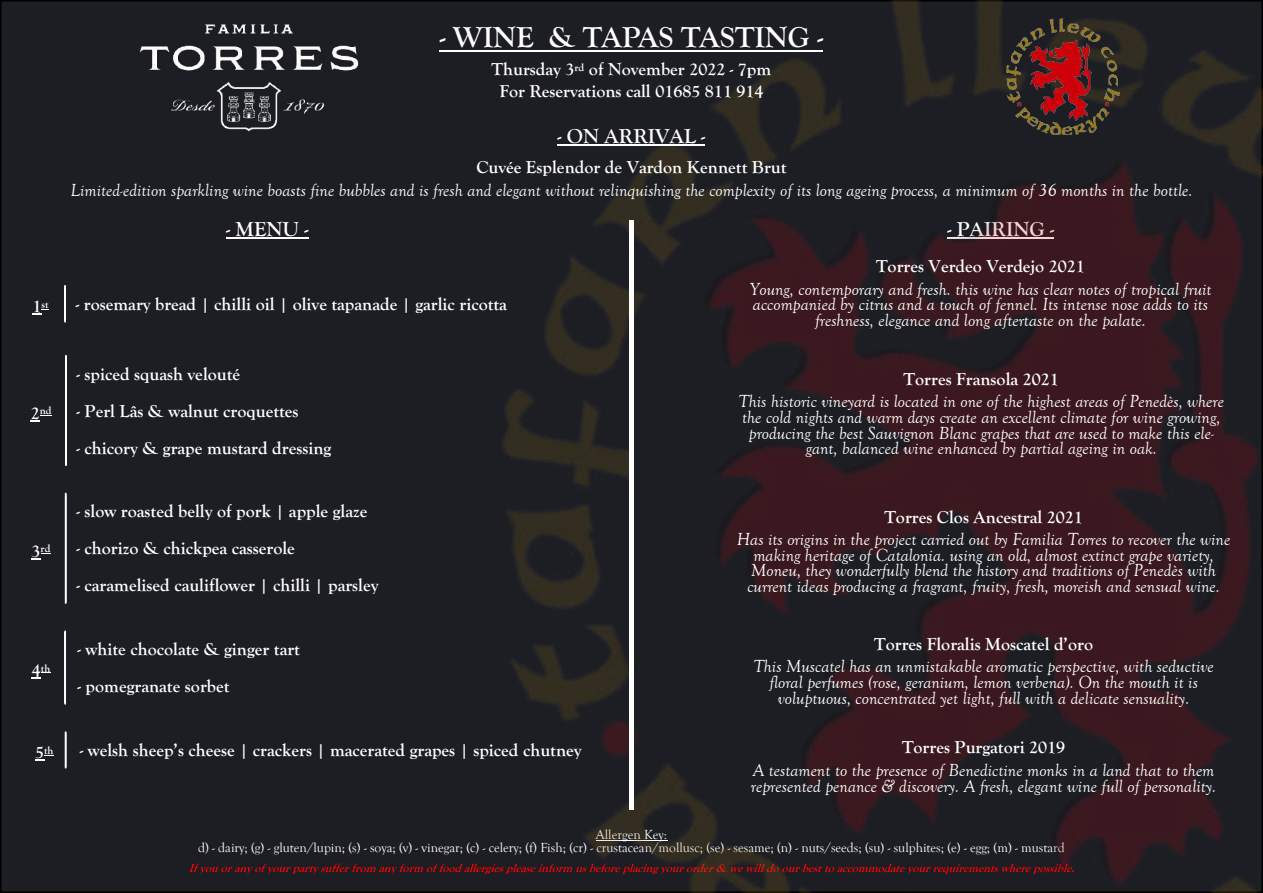
<style>
.page{position:relative;width:1263px;height:893px;background:#fff}
.page>*{position:absolute;margin:0;border:0;box-sizing:border-box;transform-origin:0 0}
.t1{font:700 30px "Goudy Old Style T";color:#fff}
.t2{font:700 21px "Goudy Old Style T";color:#fff}
.t3{font:italic 18px/15.6px "Goudy Old Style T";color:#fff;text-align:center}
.t4{font:700 18px/22px "Goudy Old Style T";color:#fff;text-align:center}
.t5{font:13.5px/13.2px "Goudy Old Style T";color:#fff;text-align:center}
.t6{font:700 10.8px "Goudy Old Style T";color:#fff}
.s1{font-size:18px}
</style>
<div class="page">
<div style="left:0;top:0;width:1263px;height:893px;background:#1d1e24;border:2px solid #000"></div>
<hr style="left:440px;top:50px;width:383px;height:1px;background:#fff">
<svg style="left:189px;top:863px;width:299px;height:11px"></svg>
<hr style="left:226px;top:238px;width:83px;height:1px;background:#fff">
<img style="left:488px;top:0;width:775px;height:893px">
<svg style="left:32px;top:309px;width:17px;height:6px"></svg>
<hr style="left:64px;top:286px;width:2px;height:36px;background:#fff">
<svg style="left:32px;top:553px;width:19px;height:6px"></svg>
<hr style="left:65px;top:493px;width:1px;height:110px;background:#fff">
<svg style="left:31px;top:415px;width:21px;height:6px"></svg>
<hr style="left:65px;top:356px;width:2px;height:109px;background:#fff">
<svg style="left:32px;top:672px;width:18px;height:7px"></svg>
<hr style="left:65px;top:631px;width:1px;height:73px;background:#fff">
<hr style="left:65px;top:732px;width:1px;height:36px;background:#fff">
<svg style="left:35px;top:755px;width:19px;height:6px"></svg>
<hr style="left:558px;top:145px;width:147px;height:1px;background:#fff">
<div style="left:629px;top:220px;width:5px;height:590px;background:#fff"></div>
<img style="left:140px;top:24px;width:219px;height:108px">
<img style="left:1006px;top:18px;width:114px;height:117px">
<h1 class="t1" style="left:440px;top:20px;width:385px">- WINE &amp; TAPAS TASTING -</h1>
<p class="t4" style="left:492px;top:58px;width:281px">Thursday 3<sup>rd</sup> of November 2022 - 7pm<br>For Reservations call 01685 811 914</p>
<p class="t2" style="left:558px;top:124px;width:149px">- ON ARRIVAL -</p>
<p class="t4" style="left:476px;top:156px;width:312px">Cuvée Esplendor de Vardon Kennett Brut</p>
<p class="t3" style="left:70px;top:182px;width:1123px">Limited-edition sparkling wine boasts fine bubbles and is fresh and elegant without relinquishing the complexity of its long ageing process, a minimum of 36 months in the bottle.</p>
<p class="t2" style="left:226px;top:217px;width:84px">- MENU -</p>
<p class="t2" style="left:947px;top:217px;width:108px">- PAIRING -</p>
<p class="t6" style="left:32px;top:298px;width:18px"><span class="s1">1</span>st</p>
<p class="t4" style="left:76px;top:293px;width:432px">- rosemary bread | chilli oil | olive tapanade | garlic ricotta</p>
<p class="t6" style="left:31px;top:405px;width:22px"><span class="s1">2</span>nd</p>
<p class="t6" style="left:32px;top:543px;width:20px"><span class="s1">3</span>rd</p>
<p class="t6" style="left:32px;top:662px;width:20px"><span class="s1">4</span>th</p>
<p class="t4" style="left:77px;top:363px;width:165px">- spiced squash velouté</p>
<p class="t4" style="left:77px;top:400px;width:223px">- Perl Lâs &amp; walnut croquettes</p>
<p class="t4" style="left:77px;top:437px;width:256px">- chicory &amp; grape mustard dressing</p>
<p class="t4" style="left:77px;top:500px;width:292px">- slow roasted belly of pork | apple glaze</p>
<p class="t4" style="left:77px;top:537px;width:220px">- chorizo &amp; chickpea casserole</p>
<p class="t4" style="left:77px;top:574px;width:303px">- caramelised cauliflower | chilli | parsley</p>
<p class="t4" style="left:78px;top:638px;width:224px">- white chocolate &amp; ginger tart</p>
<p class="t4" style="left:78px;top:675px;width:153px">- pomegranate sorbet</p>
<p class="t4" style="left:876px;top:255px;width:210px">Torres Verdeo Verdejo 2021</p>
<p class="t3" style="left:749px;top:281px;width:464px">Young, contemporary and fresh. this wine has clear notes of tropical fruit accompanied by citrus and a touch of fennel. Its intense nose adds to its freshness, elegance and long aftertaste on the palate.</p>
<p class="t4" style="left:904px;top:368px;width:157px">Torres Fransola 2021</p>
<p class="t3" style="left:738px;top:394px;width:487px">This historic vineyard is located in one of the highest areas of Penedès, where the cold nights and warm days create an excellent climate for wine growing, producing the best Sauvignon Blanc grapes that are used to make this ele&shy;gant, balanced wine enhanced by partial ageing in oak.</p>
<p class="t4" style="left:884px;top:506px;width:200px">Torres Clos Ancestral 2021</p>
<p class="t3" style="left:737px;top:531px;width:495px">Has its origins in the project carried out by Familia Torres to recover the wine making heritage of Catalonia. using an old, almost extinct grape variety, Moneu, they wonderfully blend the history and traditions of Penedès with current ideas producing a fragrant, fruity, fresh, moreish and sensual wine.</p>
<p class="t4" style="left:874px;top:633px;width:220px">Torres Floralis Moscatel d’oro</p>
<p class="t3" style="left:753px;top:659px;width:462px">This Muscatel has an unmistakable aromatic perspective, with seductive floral perfumes (rose, geranium, lemon verbena). On the mouth it is voluptuous, concentrated yet light, full with a delicate sensuality.</p>
<p class="t6" style="left:35px;top:744px;width:20px"><span class="s1">5</span>th</p>
<p class="t4" style="left:80px;top:739px;width:503px">- welsh sheep’s cheese | crackers | macerated grapes | spiced chutney</p>
<p class="t4" style="left:902px;top:736px;width:165px">Torres Purgatori 2019</p>
<p class="t3" style="left:751px;top:762px;width:467px;text-align:left">A testament to the presence of Benedictine monks in a land that to them represented penance &amp; discovery. A fresh, elegant wine full of personality.</p>
<p class="t5" style="left:198px;top:828px;width:868px">Allergen Key:<br>d) - dairy; (g) - gluten/lupin; (s) - soya; (v) - vinegar; (c) - celery; (f) Fish; (cr) - crustacean/mollusc; (se) - sesame; (n) - nuts/seeds; (su) - sulphites; (e) - egg; (m) - mustard</p>
</div>
